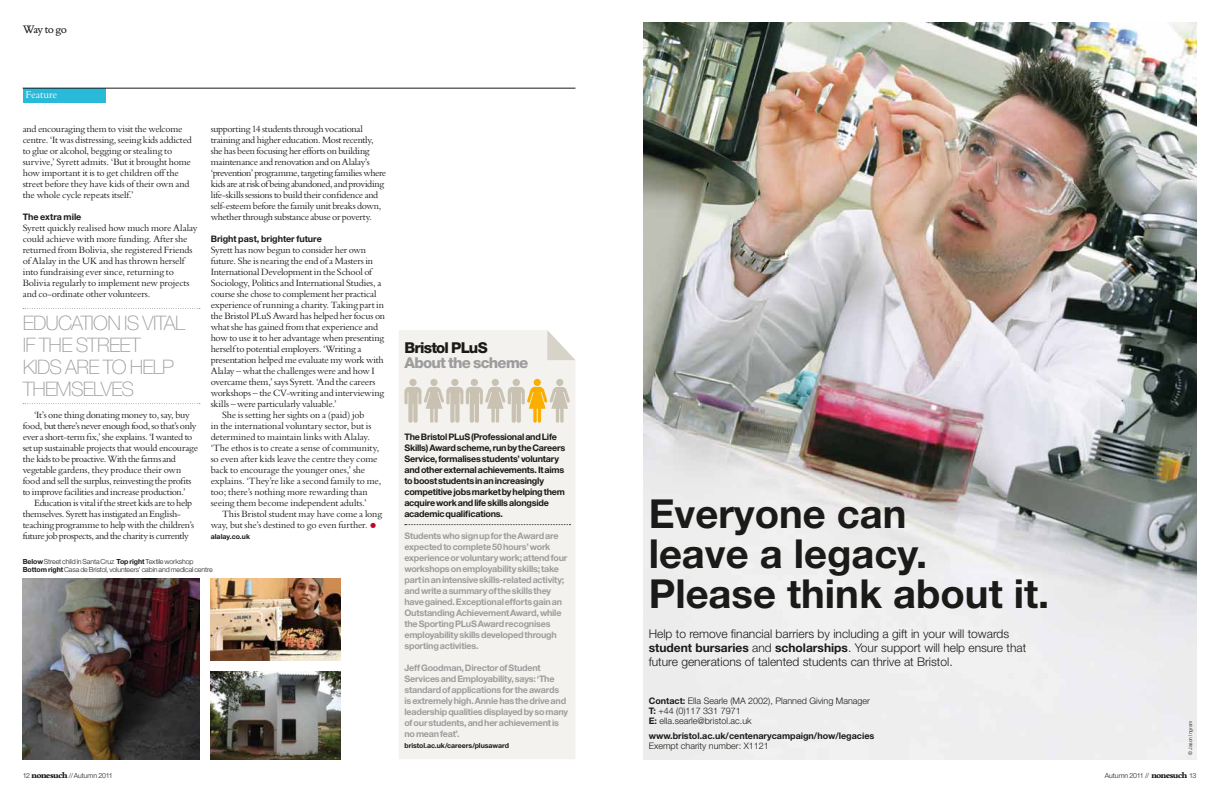
<style>
.page{position:relative;width:1219px;height:794px;background:#fff}
.page>*{position:absolute;margin:0;border:0;box-sizing:border-box;transform-origin:0 0}
.t1{font:700 40px/40px "Helvetica Neue";color:#1a1a18}
.t2{font:100 20px/22px "Helvetica Neue";letter-spacing:-.035em;color:#9c9d9d}
.t3{font:800 15px "Helvetica Neue";letter-spacing:-.05em;color:#9c9d9d}
.t4{font:800 15px "Helvetica Neue";letter-spacing:-.055em;color:#1a1a18}
.t5{font:300 12px/14px "Helvetica Neue";color:#1a1a18}
.t6{font:500 12px "Bembo";letter-spacing:-.045em;color:#1a1a18}
.t7{font:11px "Bembo";letter-spacing:-.01em;color:#fff}
.t8{font:10px/11px "Bembo";letter-spacing:-.02em;color:#1a1a18}
.t9{font:10px "Bembo";letter-spacing:.005em;color:#1a1a18}
.t10{font:700 9px/11px "Helvetica Neue";letter-spacing:-.025em;color:#9c9d9d}
.t11{font:700 9px/11px "Helvetica Neue";letter-spacing:-.025em;color:#1a1a18}
.t12{font:300 9px/10px "Helvetica Neue";color:#1a1a18}
.t13{font:700 9px "Helvetica Neue";color:#1a1a18}
.t14{font:700 9px "Helvetica Neue";letter-spacing:-.005em;color:#1a1a18}
.t15{font:300 7px/8px "Helvetica Neue";letter-spacing:-.015em;color:#1a1a18}
.t16{font:700 7px "Helvetica Neue";letter-spacing:-.005em;color:#1a1a18}
.t17{font:300 5px "Helvetica Neue";color:#1a1a18}
.s1{font-size:21px;color:#c10525}
.s2{font-weight:700}
.s3{font-family:"Bembo";font-weight:800;font-size:9px}
</style>
<div class="page">
<img style="left:23px;top:578px;width:176px;height:181px">
<img style="left:211px;top:671px;width:129px;height:88px">
<div style="left:23px;top:88px;width:82px;height:14px;background:#29bada"></div>
<hr style="left:23px;top:88px;width:552px;height:1px;background:#1a1a18">
<svg style="left:23px;top:308px;width:177px;height:1px"></svg>
<svg style="left:23px;top:403px;width:177px;height:1px"></svg>
<div style="left:399px;top:330px;width:176px;height:429px;background:#f4f2ef"></div>
<svg style="left:547px;top:330px;width:28px;height:30px"></svg>
<svg style="left:405px;top:524px;width:165px;height:1px"></svg>
<div style="left:430px;top:379px;width:8px;height:7px;background:#c9c2b3;border-radius:50%"></div>
<div style="left:492px;top:379px;width:7px;height:7px;background:#c9c2b3;border-radius:50%"></div>
<div style="left:534px;top:379px;width:7px;height:7px;background:#f9ae00;border-radius:50%"></div>
<div style="left:556px;top:379px;width:7px;height:7px;background:#c9c2b3;border-radius:50%"></div>
<div style="left:409px;top:379px;width:8px;height:7px;background:#c9c2b3;border-radius:50%"></div>
<div style="left:451px;top:379px;width:8px;height:7px;background:#c9c2b3;border-radius:50%"></div>
<div style="left:471px;top:379px;width:7px;height:7px;background:#c9c2b3;border-radius:50%"></div>
<div style="left:513px;top:379px;width:7px;height:7px;background:#c9c2b3;border-radius:50%"></div>
<svg style="left:404px;top:387px;width:166px;height:36px"></svg>
<img style="left:211px;top:578px;width:129px;height:82px">
<img style="left:643px;top:22px;width:553px;height:737px">
<p class="t6" style="left:23px;top:22px;width:46px">Way to go</p>
<p class="t7" style="left:26px;top:88px;width:33px">Feature</p>
<p class="t8" style="left:23px;top:123px;width:171px">and encouraging them to visit the welcome centre. ‘It was distressing, seeing kids addicted to glue or alcohol, begging or stealing to survive,’ Syrett admits. ‘But it brought home how important it is to get children off the street before they have kids of their own and the whole cycle repeats itself.’</p>
<p class="t14" style="left:23px;top:211px;width:60px">The extra mile</p>
<p class="t8" style="left:23px;top:222px;width:176px">Syrett quickly realised how much more Alalay could achieve with more funding. After she returned from Bolivia, she registered Friends of Alalay in the UK and has thrown herself into fundraising ever since, returning to Bolivia regularly to implement new projects and co-ordinate other volunteers.</p>
<p class="t8" style="left:211px;top:123px;width:177px">supporting 14 students through vocational training and higher education. Most recently, she has been focusing her efforts on building maintenance and renovation and on Alalay’s ‘prevention’ programme, targeting families where kids are at risk of being abandoned, and providing life-skills sessions to build their confidence and self-esteem before the family unit breaks down, whether through substance abuse or poverty.</p>
<p class="t14" style="left:211px;top:233px;width:113px">Bright past, brighter future</p>
<p class="t8" style="left:211px;top:244px;width:157px">Syrett has now begun to consider her own</p>
<p class="t8" style="left:211px;top:255px;width:164px">future. She is nearing the end of a Masters in</p>
<p class="t8" style="left:211px;top:266px;width:163px">International Development in the School of</p>
<p class="t8" style="left:211px;top:277px;width:172px">Sociology, Politics and International Studies, a</p>
<p class="t8" style="left:211px;top:288px;width:167px">course she chose to complement her practical</p>
<p class="t8" style="left:211px;top:299px;width:175px">experience of running a charity. Taking part in</p>
<p class="t8" style="left:211px;top:310px;width:176px">the Bristol PLuS Award has helped her focus on</p>
<p class="t8" style="left:211px;top:321px;width:169px">what she has gained from that experience and</p>
<p class="t8" style="left:211px;top:332px;width:175px">how to use it to her advantage when presenting</p>
<p class="t8" style="left:211px;top:343px;width:152px">herself to potential employers. ‘Writing a</p>
<p class="t8" style="left:211px;top:354px;width:175px">presentation helped me evaluate my work with</p>
<p class="t8" style="left:211px;top:365px;width:166px">Alalay – what the challenges were and how I</p>
<p class="t8" style="left:211px;top:376px;width:166px">overcame them,’ says Syrett. ‘And the careers</p>
<p class="t8" style="left:211px;top:387px;width:175px">workshops – the CV-writing and interviewing</p>
<p class="t8" style="left:211px;top:398px;width:127px">skills – were particularly valuable.’</p>
<p class="t8" style="left:222px;top:409px;width:144px">She is setting her sights on a (paid) job</p>
<p class="t8" style="left:211px;top:420px;width:162px">in the international voluntary sector, but is</p>
<p class="t9" style="left:211px;top:431px;width:161px">determined to maintain links with Alalay.</p>
<p class="t8" style="left:211px;top:442px;width:170px">‘The ethos is to create a sense of community,</p>
<p class="t8" style="left:211px;top:453px;width:168px">so even after kids leave the centre they come</p>
<p class="t8" style="left:211px;top:464px;width:156px">back to encourage the younger ones,’ she</p>
<p class="t8" style="left:211px;top:475px;width:172px">explains. ‘They’re like a second family to me,</p>
<p class="t8" style="left:211px;top:486px;width:159px">too; there’s nothing more rewarding than</p>
<p class="t8" style="left:211px;top:497px;width:157px">seeing them become independent adults.’</p>
<p class="t8" style="left:222px;top:508px;width:161px">This Bristol student may have come a long</p>
<p class="t8" style="left:211px;top:519px;width:168px">way, but she’s destined to go even further. <span class="s1">•</span></p>
<p class="t16" style="left:211px;top:532px;width:41px">alalay.co.uk</p>
<p class="t15" style="left:23px;top:557px;width:192px"><span class="s2">Below</span> Street child in Santa Cruz <span class="s2">Top right</span> Textile workshop<br><span class="s2">Bottom right</span> Casa de Bristol, volunteers’ cabin and medical centre</p>
<h2 class="t2" style="left:23px;top:312px;width:164px">EDUCATION IS VITAL<br>IF THE STREET<br>KIDS ARE TO HELP<br>THEMSELVES</h2>
<p class="t8" style="left:23px;top:409px;width:177px;text-indent:11px">‘It’s one thing donating money to, say, buy food, but there’s never enough food, so that’s only ever a short-term fix,’ she explains. ‘I wanted to set up sustainable projects that would encourage the kids to be proactive. With the farms and vegetable gardens, they produce their own food and sell the surplus, reinvesting the profits to improve facilities and increase production.’</p>
<p class="t8" style="left:23px;top:497px;width:173px;text-indent:11px">Education is vital if the street kids are to help themselves. Syrett has instigated an English&shy;teaching programme to help with the children’s future job prospects, and the charity is currently</p>
<h3 class="t4" style="left:404px;top:338px;width:85px">Bristol PLuS</h3>
<h3 class="t3" style="left:404px;top:353px;width:125px">About the scheme</h3>
<p class="t11" style="left:404px;top:431px;width:162px">The Bristol PLuS (Professional and Life Skills) Award scheme, run by the Careers Service, formalises students’ voluntary and other external achievements. It aims to boost students in an increasingly competitive jobs market by helping them acquire work and life skills alongside academic qualifications.</p>
<p class="t10" style="left:404px;top:530px;width:164px">Students who sign up for the Award are expected to complete 50 hours’ work experience or voluntary work; attend four workshops on employability skills; take part in an intensive skills-related activity; and write a summary of the skills they have gained. Exceptional efforts gain an Outstanding Achievement Award, while the Sporting PLuS Award recognises employability skills developed through sporting activities.</p>
<p class="t10" style="left:404px;top:662px;width:165px">Jeff Goodman, Director of Student Services and Employability, says: ‘The standard of applications for the awards is extremely high. Annie has the drive and leadership qualities displayed by so many of our students, and her achievement is no mean feat’.</p>
<p class="t16" style="left:404px;top:741px;width:106px">bristol.ac.uk/careers/plusaward</p>
<h1 class="t1" style="left:649px;top:493px;width:402px">Everyone can<br>leave a legacy.<br>Please think about it.</h1>
<p class="t5" style="left:649px;top:626px;width:379px">Help to remove financial barriers by including a gift in your will towards <span class="s2">student bursaries</span> and <span class="s2">scholarships</span>. Your support will help ensure that future generations of talented students can thrive at Bristol.</p>
<p class="t12" style="left:649px;top:696px;width:223px"><span class="s2">Contact:</span> Ella Searle (MA 2002), Planned Giving Manager<br><span class="s2">T:</span> +44 (0)117 331 7971<br><span class="s2">E:</span> ella.searle@bristol.ac.uk</p>
<p class="t13" style="left:649px;top:730px;width:227px">www.bristol.ac.uk/centenarycampaign/how/legacies</p>
<p class="t12" style="left:649px;top:741px;width:122px">Exempt charity number: X1121</p>
<p class="t17" style="left:1187px;top:755px;width:36px;rotate:-90deg">© Jason Ingram</p>
<p class="t15" style="left:23px;top:771px;width:92px">12 <span class="s3">nonesuch</span> //Autumn 2011</p>
<p class="t15" style="left:1105px;top:771px;width:93px">Autumn 2011 // <span class="s3">nonesuch</span> 13</p>
</div>
